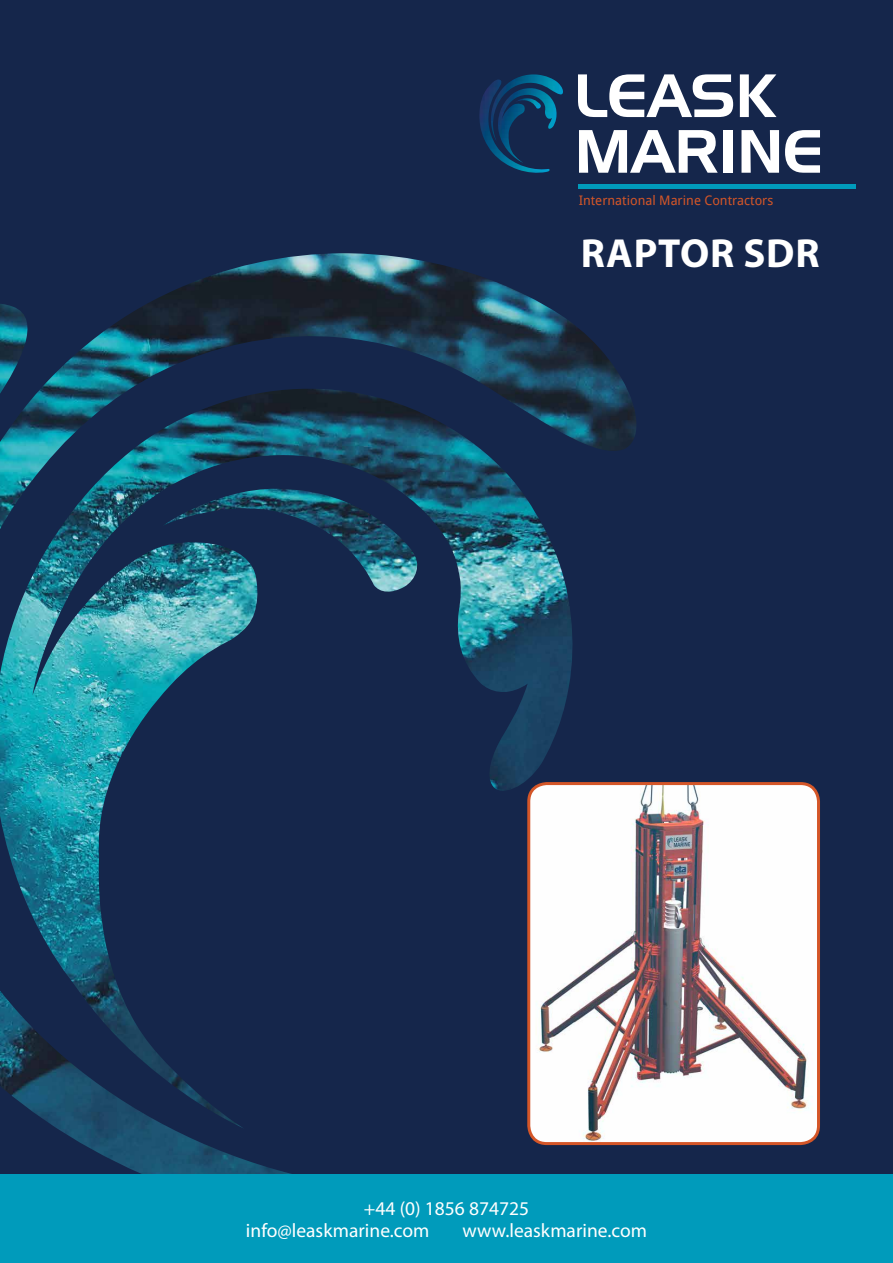
<style>
.page{position:relative;width:893px;height:1263px;background:#15264b}
.page>*{position:absolute;margin:0;border:0;box-sizing:border-box;transform-origin:0 0}
.t1{font:700 40.8px "Myriad Pro";letter-spacing:.02em;color:#fff}
.t2{font:19.5px/22.5px "Myriad Pro";color:#fff}
.t3{font:13.2px "Droid Sans";color:#d45628}
</style>
<div class="page">
<img style="left:147px;top:253px;width:489px;height:198px">
<img style="left:504px;top:389px;width:73px;height:402px">
<img style="left:0;top:304px;width:504px;height:870px">
<hr style="left:579px;top:184px;width:277px;height:4px;background:#009bbb">
<svg style="left:578px;top:74px;width:155px;height:43px"></svg>
<svg style="left:740px;top:74px;width:36px;height:43px"></svg>
<svg style="left:579px;top:130px;width:139px;height:43px"></svg>
<div style="left:723px;top:130px;width:10px;height:43px;background:#fff"></div>
<svg style="left:741px;top:130px;width:38px;height:43px"></svg>
<svg style="left:785px;top:130px;width:35px;height:43px"></svg>
<img style="left:497px;top:74px;width:66px;height:21px">
<img style="left:550px;top:88px;width:7px;height:41px">
<img style="left:479px;top:80px;width:71px;height:93px">
<div style="left:0;top:1174px;width:893px;height:89px;background:#009bbb"></div>
<img style="left:529px;top:784px;width:289px;height:357px">
<div style="left:527px;top:782px;width:293px;height:363px;border:3px solid #d45628;border-radius:18px"></div>
<p class="t3" style="left:579px;top:191px;width:196px">International Marine Contractors</p>
<h1 class="t1" style="left:581px;top:227px;width:240px">RAPTOR SDR</h1>
<p class="t2" style="left:246px;top:1197px;width:285px;text-indent:118px">+44 (0) 1856 874725 info@leaskmarine.com</p>
<p class="t2" style="left:463px;top:1219px;width:186px">www.leaskmarine.com</p>
</div>
